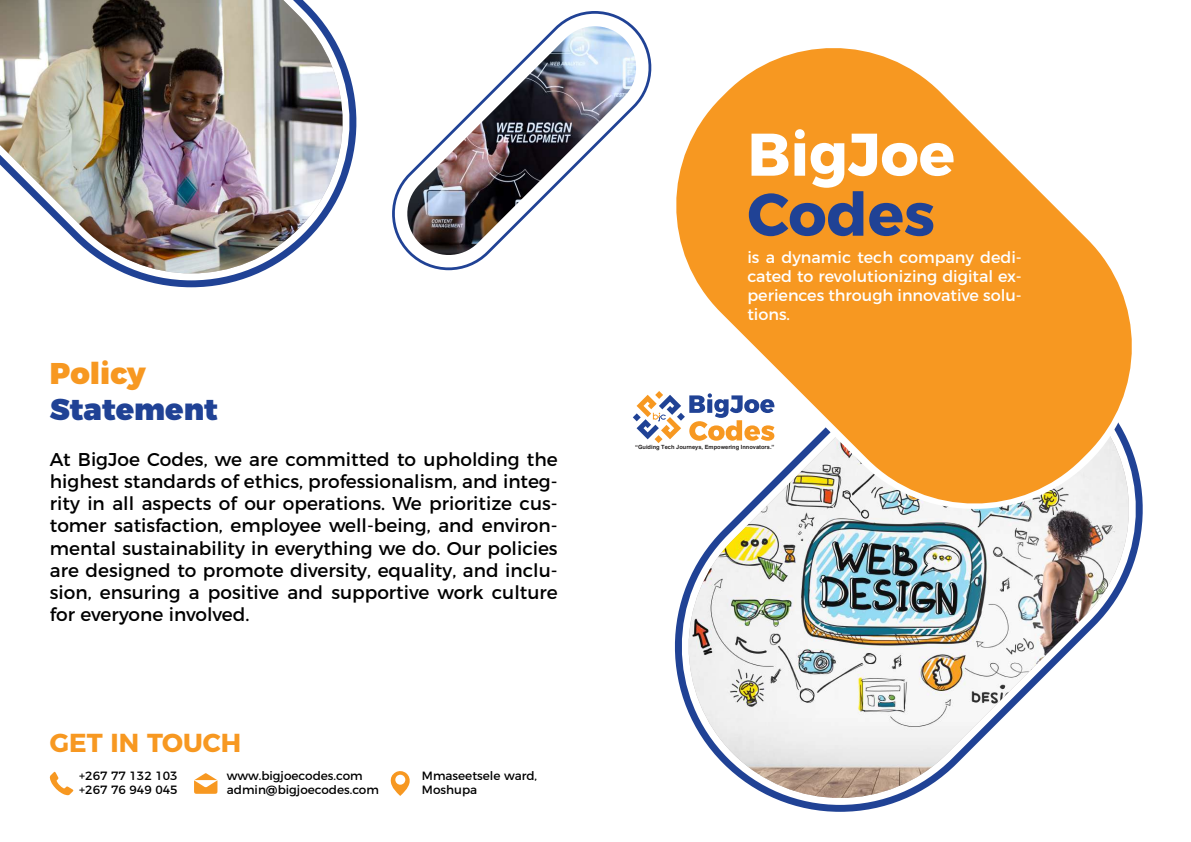
<style>
.page{position:relative;width:1191px;height:842px;background:#fff}
.page>*{position:absolute;margin:0;border:0;box-sizing:border-box;transform-origin:0 0}
.t1{font:700 60px "Montserrat";color:#fff}
.t2{font:700 60px "Montserrat";color:#204295}
.t3{font:900 30px "Montserrat";color:#204295}
.t4{font:900 30px "Montserrat";color:#f79821}
.t5{font:700 26px "Montserrat";color:#f79821}
.t6{font:18.5px/22.2px "Montserrat";color:#000;text-align:justify}
.t7{font:16px/19.2px "Montserrat";color:#fff;text-align:justify}
.t8{font:12px/14.4px "Montserrat";color:#000}
.t9{font:700 5.7px "Arial";color:#221f1f}
</style>
<div class="page">
<img style="left:674px;top:518px;width:469px;height:294px">
<svg style="left:676px;top:48px;width:467px;height:470px;fill:#f79821"></svg>
<svg style="left:146px;top:281px;width:91px;height:7px"></svg>
<img style="left:0;top:0;width:357px;height:281px">
<svg style="left:392px;top:11px;width:260px;height:260px"></svg>
<img style="left:403px;top:26px;width:237px;height:229px">
<svg style="left:50px;top:772px;width:23px;height:23px"></svg>
<svg style="left:194px;top:773px;width:23px;height:21px"></svg>
<svg style="left:390px;top:771px;width:20px;height:25px"></svg>
<svg style="left:633px;top:391px;width:141px;height:52px"></svg>
<h2 class="t4" style="left:50px;top:348px;width:97px">Policy</h2>
<h2 class="t3" style="left:50px;top:384px;width:169px">Statement</h2>
<p class="t6" style="left:50px;top:447px;width:509px">At BigJoe Codes, we are committed to upholding the highest standards of ethics, professionalism, and integ&shy;rity in all aspects of our operations. We prioritize cus&shy;tomer satisfaction, employee well-being, and environ&shy;mental sustainability in everything we do. Our policies are designed to promote diversity, equality, and inclu&shy;sion, ensuring a positive and supportive work culture for everyone involved.</p>
<h3 class="t5" style="left:50px;top:722px;width:193px">GET IN TOUCH</h3>
<p class="t8" style="left:79px;top:767px;width:100px">+267 77 132 103 +267 76 949 045</p>
<p class="t8" style="left:227px;top:767px;width:154px">www.bigjoecodes.com admin@bigjoecodes.com</p>
<p class="t8" style="left:422px;top:767px;width:117px">Mmaseetsele ward,<br>Moshupa</p>
<h1 class="t1" style="left:747px;top:105px;width:209px">BigJoe</h1>
<h1 class="t2" style="left:747px;top:165px;width:189px">Codes</h1>
<p class="t7" style="left:747px;top:246px;width:276px">is a dynamic tech company dedi&shy;cated to revolutionizing digital ex&shy;periences through innovative solu&shy;tions.</p>
<p class="t9" style="left:635px;top:443px;width:141px">“Guiding Tech Journeys, Empowering Innovators.”</p>
</div>
